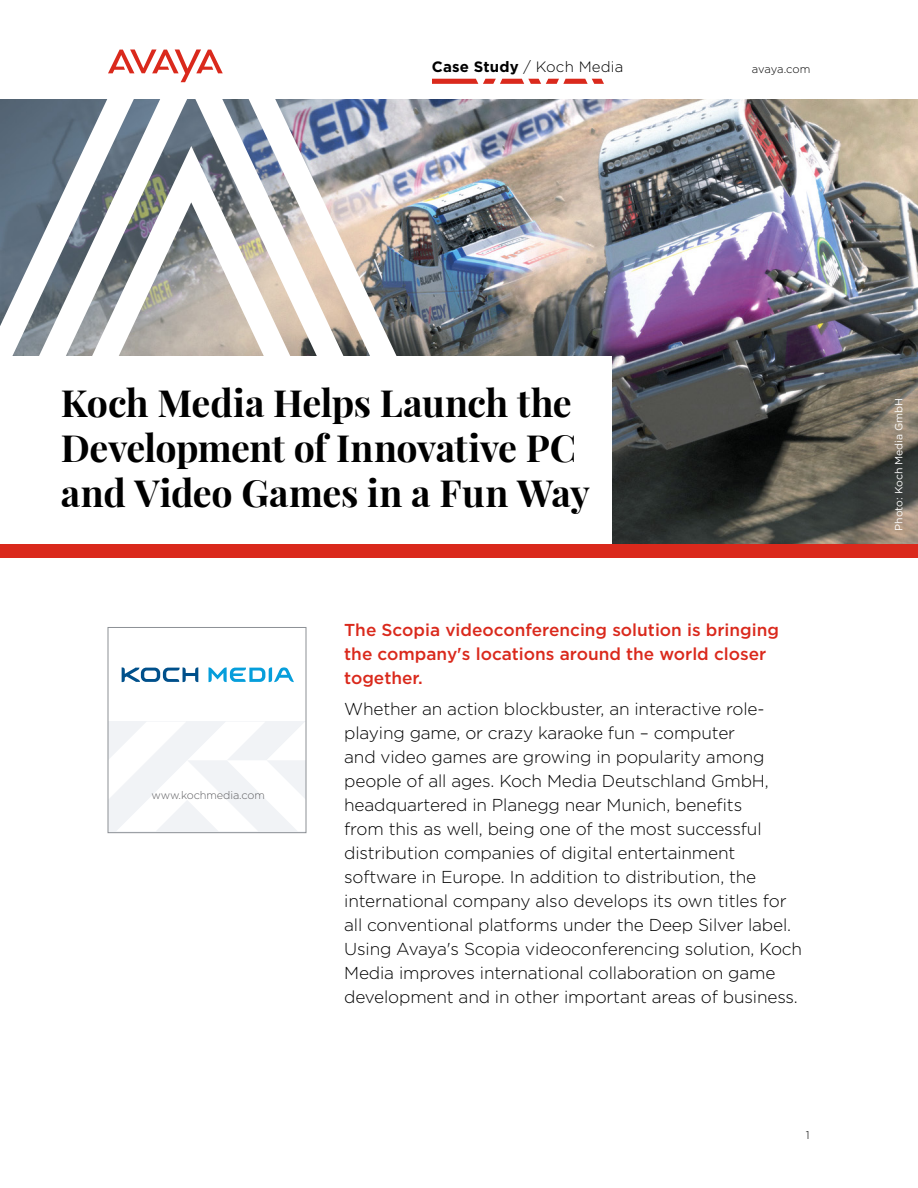
<style>
.page{position:relative;width:918px;height:1188px;background:#fff}
.page>*{position:absolute;margin:0;border:0;box-sizing:border-box;transform-origin:0 0}
.Headline_1_Bold_Left{font:700 37.5px/45px "Playfair Display";letter-spacing:-.015em;color:#000}
.Intro_Paragraph_Body{font:300 17.25px/24px "Gotham";letter-spacing:-.01em;color:#000}
.Intro_Paragraph_Body-2{font:500 17.25px/24px "Gotham";color:#da291c}
.Header_copy{font:300 15px "Gotham";letter-spacing:.01em;color:#000}
.Header_copy-2{font:300 11.25px "Gotham";letter-spacing:-.01em;color:#000}
.Footer__page_number{font:300 11.25px "Gotham";color:#000}
.Body_copy{font:300 10.95px "Gotham";letter-spacing:-.01em;color:#5f5f62}
.CoverCallout_K_O{font:10.5px "Gotham";color:#fff}
.s1{font-weight:700}
</style>
<div class="page">
<svg style="left:432px;top:79px;width:172px;height:5px"></svg>
<svg style="left:110px;top:722px;width:194px;height:109px"></svg>
<div style="left:108px;top:627px;width:198px;height:206px;border:1px solid #8c9095"></div>
<img style="left:486px;top:99px;width:432px;height:445px">
<svg style="left:134px;top:99px;width:115px;height:47px"></svg>
<svg style="left:134px;top:146px;width:115px;height:210px"></svg>
<svg style="left:0;top:99px;width:134px;height:257px"></svg>
<img style="left:249px;top:99px;width:237px;height:257px">
<svg style="left:108px;top:49px;width:115px;height:33px"></svg>
<div style="left:0;top:356px;width:612px;height:192px;background:#fff"></div>
<div style="left:0;top:545px;width:918px;height:13px;background:#da291c"></div>
<svg style="left:122px;top:667px;width:76px;height:15px"></svg>
<svg style="left:209px;top:667px;width:85px;height:15px"></svg>
<p class="Header_copy" style="left:432px;top:59px;width:193px"><span class="s1">Case Study</span> / Koch Media</p>
<p class="Header_copy-2" style="left:752px;top:63px;width:60px">avaya.com</p>
<p class="Headline_1_Bold_Left" style="left:61px;top:377px;width:531px">Koch Media Helps Launch the<br>Development of Innovative PC and Video Games in a Fun Way</p>
<p class="Body_copy" style="left:152px;top:789px;width:115px">www.kochmedia.com</p>
<p class="Intro_Paragraph_Body-2" style="left:344px;top:617px;width:436px">The Scopia videoconferencing solution is bringing the company's locations around the world closer together.</p>
<p class="Intro_Paragraph_Body" style="left:344px;top:696px;width:459px">Whether an action blockbuster, an interactive role&shy;playing game, or crazy karaoke fun – computer<br>and video games are growing in popularity among people of all ages. Koch Media Deutschland GmbH, headquartered in Planegg near Munich, benefits<br>from this as well, being one of the most successful distribution companies of digital entertainment software in Europe. In addition to distribution, the international company also develops its own titles for all conventional platforms under the Deep Silver label.<br>Using Avaya's Scopia videoconferencing solution, Koch Media improves international collaboration on game development and in other important areas of business.</p>
<p class="Footer__page_number" style="left:806px;top:1129px;width:5px">1</p>
<p class="CoverCallout_K_O" style="left:893px;top:531px;width:135px;rotate:-90deg">Photo: Koch Media GmbH</p>
</div>
